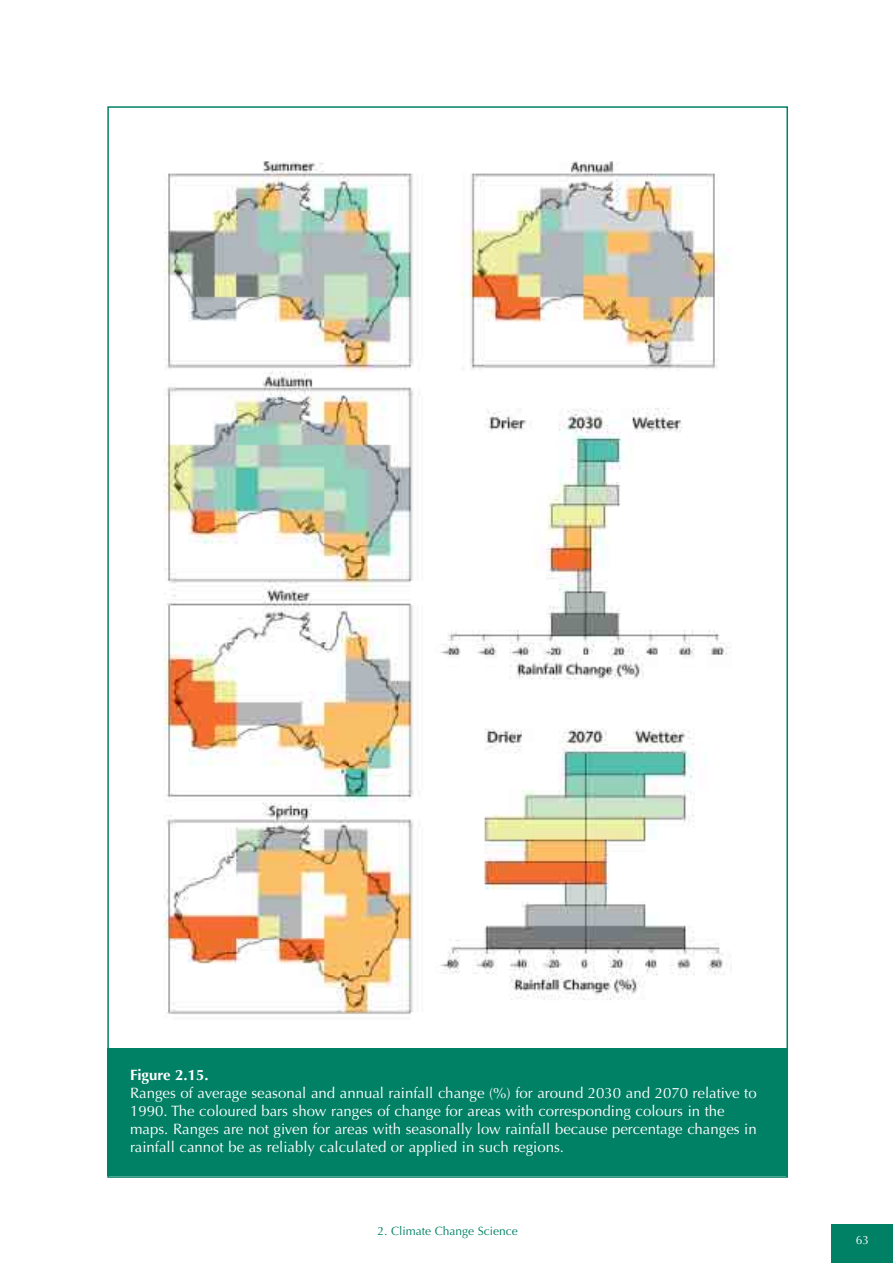
<style>
.page{position:relative;width:893px;height:1263px;background:#fff}
.page>*{position:absolute;margin:0;border:0;box-sizing:border-box;transform-origin:0 0}
.t1{font:15px/18px "Optima";color:#fff}
.t2{font:700 15px "Optima";color:#fff}
.t3{font:12px "Optima";color:#008065}
.t4{font:12px "Optima";color:#fff}
</style>
<div class="page">
<div style="left:830px;top:1225px;width:62px;height:38px;background:#008065"></div>
<img style="left:163px;top:161px;width:568px;height:853px">
<div style="left:107px;top:1049px;width:680px;height:127px;background:#008065"></div>
<p class="t2" style="left:130px;top:1069px;width:80px">Figure 2.15.</p>
<p class="t1" style="left:130px;top:1085px;width:628px">Ranges of average seasonal and annual rainfall change (%) for around 2030 and 2070 relative to 1990. The coloured bars show ranges of change for areas with corresponding colours in the maps. Ranges are not given for areas with seasonally low rainfall because percentage changes in rainfall cannot be as reliably calculated or applied in such regions.</p>
<p class="t3" style="left:377px;top:1226px;width:142px">2. Climate Change Science</p>
<p class="t4" style="left:855px;top:1235px;width:15px">63</p>
</div>
